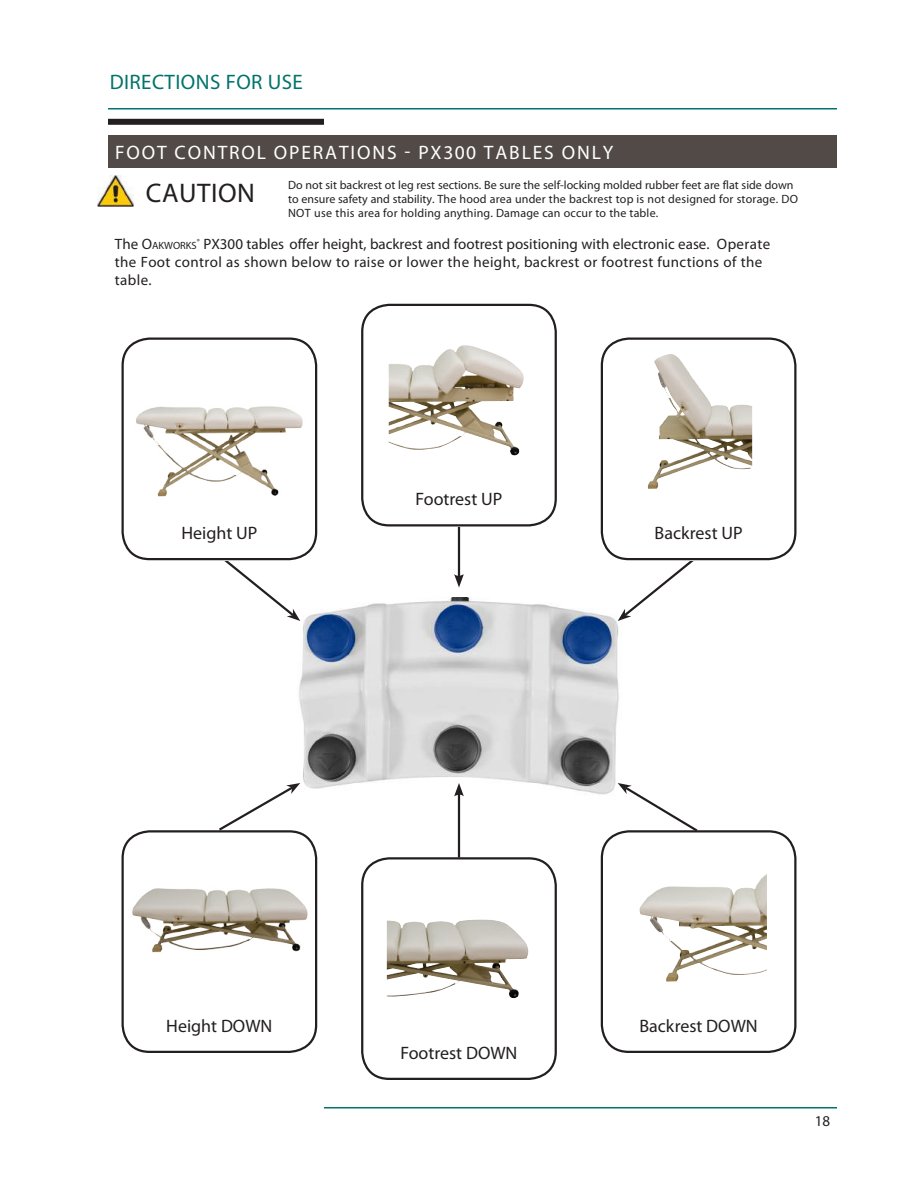
<style>
.page{position:relative;width:918px;height:1188px;background:#fff}
.page>*{position:absolute;margin:0;border:0;box-sizing:border-box;transform-origin:0 0}
.t1{font:27px "Myriad Pro";letter-spacing:.02em;color:#231f20}
.t2{font:21px "Myriad Pro";letter-spacing:.02em;color:#00736a}
.t3{font:19.5px "Myriad Pro";letter-spacing:.095em;color:#fff}
.t4{font:18px "Myriad Pro";color:#231f20}
.t5{font:15px/18px "Myriad Pro";letter-spacing:.025em;color:#231f20}
.t6{font:12px/14.4px "Myriad Pro";letter-spacing:.005em;color:#231f20}
.t7{font:10.5px "Myriad Pro";color:#231f20}
.s1{font-size:15px}
</style>
<div class="page">
<img style="left:299px;top:597px;width:320px;height:210px">
<svg style="left:618px;top:560px;width:81px;height:61px"></svg>
<svg style="left:204px;top:560px;width:96px;height:61px"></svg>
<img style="left:98px;top:175px;width:36px;height:32px">
<div style="left:108px;top:135px;width:729px;height:32px;background:#524a47"></div>
<hr style="left:324px;top:1107px;width:513px;height:1px;background:#00736a">
<hr style="left:108px;top:108px;width:729px;height:2px;background:#00736a">
<div style="left:108px;top:119px;width:216px;height:6px;background:#231f20"></div>
<svg style="left:618px;top:783px;width:80px;height:51px"></svg>
<svg style="left:219px;top:783px;width:81px;height:49px"></svg>
<hr style="left:458px;top:523px;width:2px;height:55px;background:#231f20">
<svg style="left:454px;top:574px;width:10px;height:14px"></svg>
<hr style="left:458px;top:792px;width:2px;height:66px;background:#231f20">
<svg style="left:454px;top:783px;width:10px;height:13px"></svg>
<img style="left:123px;top:344px;width:193px;height:153px">
<div style="left:122px;top:338px;width:195px;height:222px;border:2px solid #231f20;border-radius:27px"></div>
<img style="left:126px;top:834px;width:186px;height:119px">
<div style="left:122px;top:830px;width:195px;height:223px;border:2px solid #231f20;border-radius:27px"></div>
<div style="left:361px;top:304px;width:196px;height:222px;border:2px solid #231f20;border-radius:27px"></div>
<img style="left:389px;top:345px;width:135px;height:111px">
<div style="left:361px;top:857px;width:196px;height:223px;border:2px solid #231f20;border-radius:27px"></div>
<img style="left:387px;top:919px;width:142px;height:80px">
<div style="left:601px;top:338px;width:195px;height:222px;border:2px solid #231f20;border-radius:27px"></div>
<img style="left:648px;top:354px;width:104px;height:135px">
<div style="left:601px;top:830px;width:195px;height:223px;border:2px solid #231f20;border-radius:27px"></div>
<img style="left:639px;top:874px;width:128px;height:108px">
<h2 class="t2" style="left:110px;top:69px;width:195px">DIRECTIONS FOR USE</h2>
<h3 class="t3" style="left:115px;top:140px;width:500px">FOOT CONTROL OPERATIONS - PX300 TABLES ONLY</h3>
<p class="t6" style="left:288px;top:177px;width:512px">Do not sit backrest ot leg rest sections. Be sure the self-locking molded rubber feet are flat side down to ensure safety and stability. The hood area under the backrest top is not designed for storage. DO<br>NOT use this area for holding anything. Damage can occur to the table.</p>
<p class="t7" style="left:115px;top:239px;width:45px"><span class="s1">The O</span>AKWORKS</p>
<h1 class="t1" style="left:146px;top:176px;width:111px">CAUTION</h1>
<p class="t5" style="left:115px;top:234px;width:657px;text-indent:82px"><sup>®</sup> PX300 tables offer height, backrest and footrest positioning with electronic ease. Operate the Foot control as shown below to raise or lower the height, backrest or footrest functions of the table.</p>
<h3 class="t4" style="left:181px;top:522px;width:77px">Height UP</h3>
<h3 class="t4" style="left:416px;top:488px;width:88px">Footrest UP</h3>
<h3 class="t4" style="left:655px;top:522px;width:90px">Backrest UP</h3>
<h3 class="t4" style="left:166px;top:1014px;width:108px">Height DOWN</h3>
<h3 class="t4" style="left:400px;top:1041px;width:119px">Footrest DOWN</h3>
<h3 class="t4" style="left:639px;top:1014px;width:120px">Backrest DOWN</h3>
<p class="t5" style="left:815px;top:1112px;width:17px">18</p>
</div>
